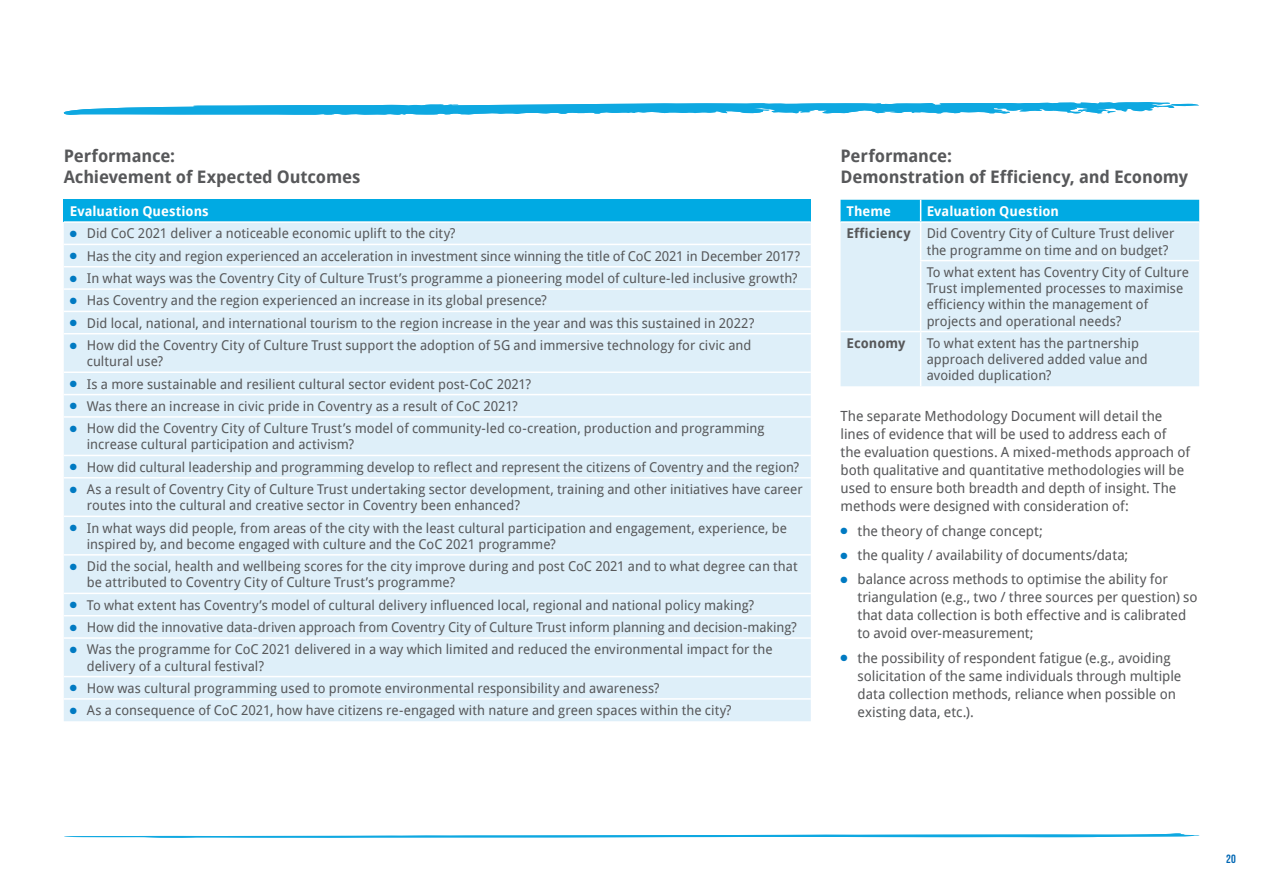
<style>
.page{position:relative;width:1263px;height:893px;background:#fff}
.page>*{position:absolute;margin:0;border:0;box-sizing:border-box;transform-origin:0 0}
.t1{font:700 17.25px/20.7px "Droid Sans";letter-spacing:-.01em;color:#57585a}
.t2{font:14.1px/18px "Droid Sans";letter-spacing:-.005em;color:#57585a}
.t3{font:13.5px/16.2px "Droid Sans";color:#57585a}
.t4{font:700 13.5px "Droid Sans";color:#fff}
.t5{font:700 13.5px "Droid Sans";color:#57585a}
.t6{font:700 12px "Bebas Neue";color:#0167b4}
.s1{color:#007ac2}
.s2{font-weight:700;color:#fff}
.s3{font-weight:700}
</style>
<div class="page">
<svg style="left:64px;top:833px;width:1136px;height:5px"></svg>
<svg style="left:63px;top:102px;width:1136px;height:13px"></svg>
<div style="left:64px;top:200px;width:747px;height:22px;background:#00aae3"></div>
<div style="left:64px;top:223px;width:747px;height:498px;background:#deeff9"></div>
<hr style="left:64px;top:221px;width:747px;height:2px;background:#fff">
<hr style="left:64px;top:244px;width:747px;height:1px;background:#fff">
<hr style="left:64px;top:266px;width:747px;height:1px;background:#fff">
<hr style="left:64px;top:288px;width:747px;height:2px;background:#fff">
<hr style="left:64px;top:311px;width:747px;height:1px;background:#fff">
<hr style="left:64px;top:333px;width:747px;height:1px;background:#fff">
<hr style="left:64px;top:371px;width:747px;height:2px;background:#fff">
<hr style="left:64px;top:394px;width:747px;height:1px;background:#fff">
<hr style="left:64px;top:416px;width:747px;height:2px;background:#fff">
<hr style="left:64px;top:455px;width:747px;height:1px;background:#fff">
<hr style="left:64px;top:477px;width:747px;height:1px;background:#fff">
<hr style="left:64px;top:516px;width:747px;height:1px;background:#fff">
<hr style="left:64px;top:554px;width:747px;height:2px;background:#fff">
<hr style="left:64px;top:593px;width:747px;height:1px;background:#fff">
<hr style="left:64px;top:615px;width:747px;height:1px;background:#fff">
<hr style="left:64px;top:637px;width:747px;height:2px;background:#fff">
<hr style="left:64px;top:676px;width:747px;height:1px;background:#fff">
<hr style="left:64px;top:698px;width:747px;height:2px;background:#fff">
<div style="left:840px;top:223px;width:359px;height:163px;background:#deeff9"></div>
<div style="left:840px;top:200px;width:359px;height:21px;background:#00aae3"></div>
<hr style="left:920px;top:223px;width:1px;height:37px;background:#fff">
<hr style="left:920px;top:260px;width:279px;height:1px;background:#fff">
<hr style="left:920px;top:261px;width:1px;height:70px;background:#fff">
<hr style="left:840px;top:331px;width:81px;height:1px;background:#fff">
<hr style="left:921px;top:331px;width:278px;height:1px;background:#fff">
<hr style="left:920px;top:332px;width:1px;height:54px;background:#fff">
<p class="t1" style="left:64px;top:146px;width:298px">Performance:<br>Achievement of Expected Outcomes</p>
<p class="t4" style="left:70px;top:203px;width:141px">Evaluation Questions</p>
<p class="t3" style="left:70px;top:225px;width:387px"><span class="s1">●</span> Did CoC 2021 deliver a noticeable economic uplift to the city?</p>
<p class="t3" style="left:70px;top:248px;width:732px"><span class="s1">●</span> Has the city and region experienced an acceleration in investment since winning the title of CoC 2021 in December 2017?</p>
<p class="t3" style="left:70px;top:270px;width:729px"><span class="s1">●</span> In what ways was the Coventry City of Culture Trust’s programme a pioneering model of culture-led inclusive growth?</p>
<p class="t3" style="left:70px;top:292px;width:479px"><span class="s1">●</span> Has Coventry and the region experienced an increase in its global presence?</p>
<p class="t3" style="left:70px;top:315px;width:686px"><span class="s1">●</span> Did local, national, and international tourism to the region increase in the year and was this sustained in 2022?</p>
<p class="t3" style="left:87px;top:337px;width:666px;text-indent:-17px"><span class="s1">●</span> How did the Coventry City of Culture Trust support the adoption of 5G and immersive technology for civic and cultural use?</p>
<p class="t3" style="left:70px;top:376px;width:463px"><span class="s1">●</span> Is a more sustainable and resilient cultural sector evident post-CoC 2021?</p>
<p class="t3" style="left:70px;top:398px;width:450px"><span class="s1">●</span> Was there an increase in civic pride in Coventry as a result of CoC 2021?</p>
<p class="t3" style="left:87px;top:420px;width:679px;text-indent:-17px"><span class="s1">●</span> How did the Coventry City of Culture Trust’s model of community-led co-creation, production and programming increase cultural participation and activism?</p>
<p class="t3" style="left:70px;top:459px;width:731px"><span class="s1">●</span> How did cultural leadership and programming develop to reflect and represent the citizens of Coventry and the region?</p>
<p class="t3" style="left:87px;top:481px;width:718px;text-indent:-17px"><span class="s1">●</span> As a result of Coventry City of Culture Trust undertaking sector development, training and other initiatives have career routes into the cultural and creative sector in Coventry been enhanced?</p>
<p class="t3" style="left:87px;top:520px;width:702px;text-indent:-17px"><span class="s1">●</span> In what ways did people, from areas of the city with the least cultural participation and engagement, experience, be inspired by, and become engaged with culture and the CoC 2021 programme?</p>
<p class="t3" style="left:87px;top:558px;width:712px;text-indent:-17px"><span class="s1">●</span> Did the social, health and wellbeing scores for the city improve during and post CoC 2021 and to what degree can that be attributed to Coventry City of Culture Trust’s programme?</p>
<p class="t3" style="left:70px;top:597px;width:686px"><span class="s1">●</span> To what extent has Coventry’s model of cultural delivery influenced local, regional and national policy making?</p>
<p class="t3" style="left:70px;top:619px;width:728px"><span class="s1">●</span> How did the innovative data-driven approach from Coventry City of Culture Trust inform planning and decision‑making?</p>
<p class="t3" style="left:87px;top:641px;width:687px;text-indent:-17px"><span class="s1">●</span> Was the programme for CoC 2021 delivered in a way which limited and reduced the environmental impact for the delivery of a cultural festival?</p>
<p class="t3" style="left:70px;top:680px;width:591px"><span class="s1">●</span> How was cultural programming used to promote environmental responsibility and awareness?</p>
<p class="t3" style="left:70px;top:702px;width:663px"><span class="s1">●</span> As a consequence of CoC 2021, how have citizens re-engaged with nature and green spaces within the city?</p>
<p class="t1" style="left:840px;top:146px;width:349px">Performance:<br>Demonstration of Efficiency, and Economy</p>
<p class="t4" style="left:846px;top:203px;width:46px">Theme</p>
<p class="t3" style="left:846px;top:200px;width:329px;line-height:22.4px;text-indent:80px"><span class="s2">Evaluation Question<br></span><span class="s3">Efficiency</span> Did Coventry City of Culture Trust deliver</p>
<p class="t3" style="left:927px;top:239px;width:264px;line-height:22.4px">the programme on time and on budget?<br>To what extent has Coventry City of Culture</p>
<p class="t3" style="left:927px;top:280px;width:258px">Trust implemented processes to maximise efficiency within the management of projects and operational needs?</p>
<p class="t5" style="left:846px;top:334px;width:60px">Economy</p>
<p class="t3" style="left:927px;top:335px;width:223px">To what extent has the partnership approach delivered added value and avoided duplication?</p>
<p class="t2" style="left:840px;top:407px;width:351px">The separate Methodology Document will detail the lines of evidence that will be used to address each of the evaluation questions. A mixed-methods approach of both qualitative and quantitative methodologies will be used to ensure both breadth and depth of insight. The methods were designed with consideration of:</p>
<p class="t2" style="left:840px;top:522px;width:204px"><span class="s1">●</span> the theory of change concept;</p>
<p class="t2" style="left:840px;top:546px;width:289px"><span class="s1">●</span> the quality / availability of documents/data;</p>
<p class="t2" style="left:857px;top:570px;width:341px;text-indent:-17px"><span class="s1">●</span> balance across methods to optimise the ability for triangulation (e.g., two / three sources per question) so that data collection is both effective and is calibrated to avoid over-measurement;</p>
<p class="t2" style="left:857px;top:649px;width:325px;text-indent:-17px"><span class="s1">●</span> the possibility of respondent fatigue (e.g., avoiding solicitation of the same individuals through multiple data collection methods, reliance when possible on existing data, etc.).</p>
<p class="t6" style="left:1226px;top:852px;width:11px">20</p>
</div>
